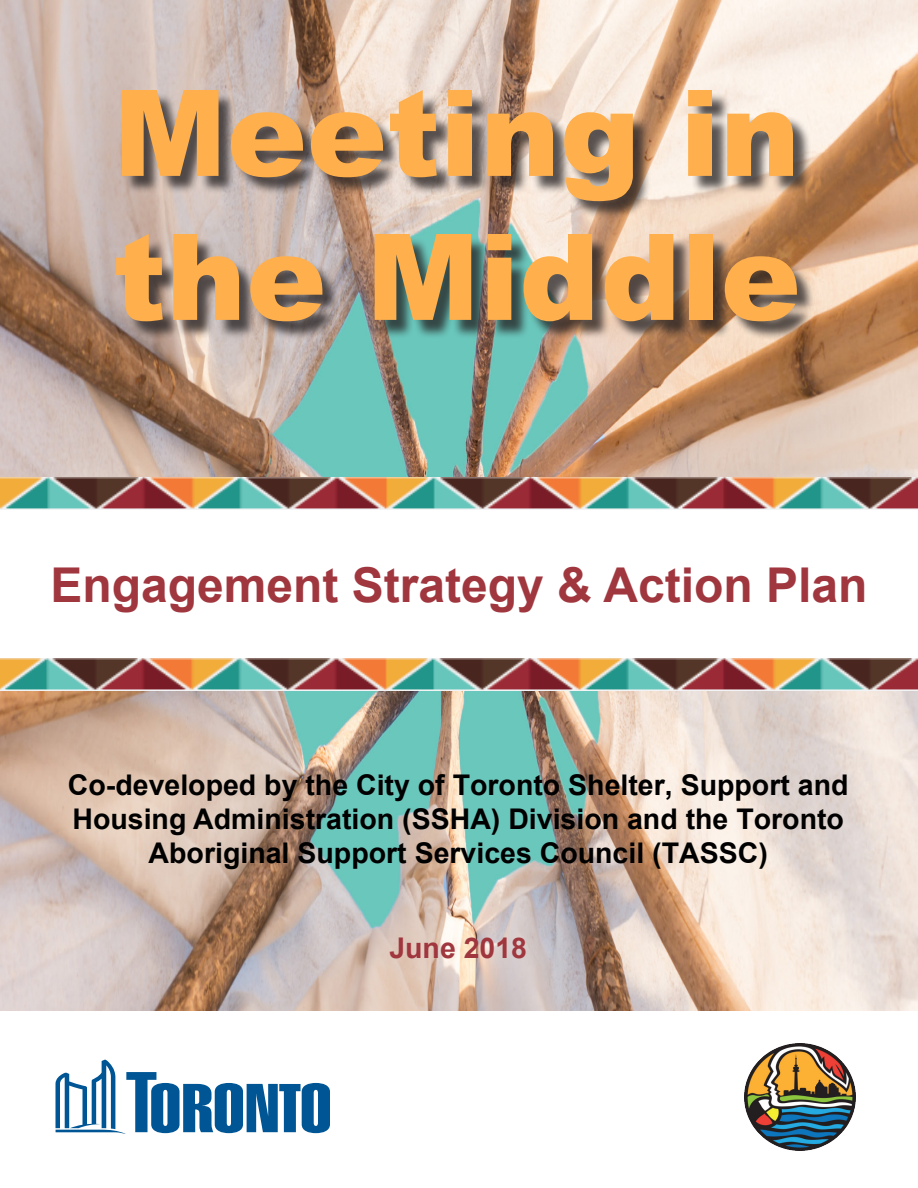
<style>
.page{position:relative;width:918px;height:1188px;background:#fff}
.page>*{position:absolute;margin:0;border:0;box-sizing:border-box;transform-origin:0 0}
.t1{font:900 120px/144px "Arial";color:#ffaf4c}
.t2{font:700 48px "Arial";color:#a0363e}
.t3{font:700 28.5px/34.2px "Arial";color:#000;text-align:center}
.t4{font:700 28.5px "Arial";color:#a0363e}
</style>
<div class="page">
<img style="left:0;top:0;width:918px;height:1010px">
<img style="left:744px;top:1043px;width:112px;height:108px">
<div style="left:118px;top:92px;width:697px;height:248px;background:#231f20;opacity:.75"></div>
<div style="left:0;top:509px;width:918px;height:150px;background:#fff"></div>
<img style="left:0;top:478px;width:918px;height:31px">
<svg style="left:56px;top:1060px;width:274px;height:74px"></svg>
<img style="left:0;top:659px;width:917px;height:31px">
<h1 class="t1" style="left:113px;top:57px;width:689px">Meeting in the Middle</h1>
<h1 class="t2" style="left:50px;top:553px;width:819px">Engagement Strategy &amp; Action Plan</h1>
<p class="t3" style="left:68px;top:768px;width:782px">Co-developed by the City of Toronto Shelter, Support and<br>Housing Administration (SSHA) Division and the Toronto<br>Aboriginal Support Services Council (TASSC)</p>
<p class="t4" style="left:389px;top:929px;width:139px">June 2018</p>
</div>
